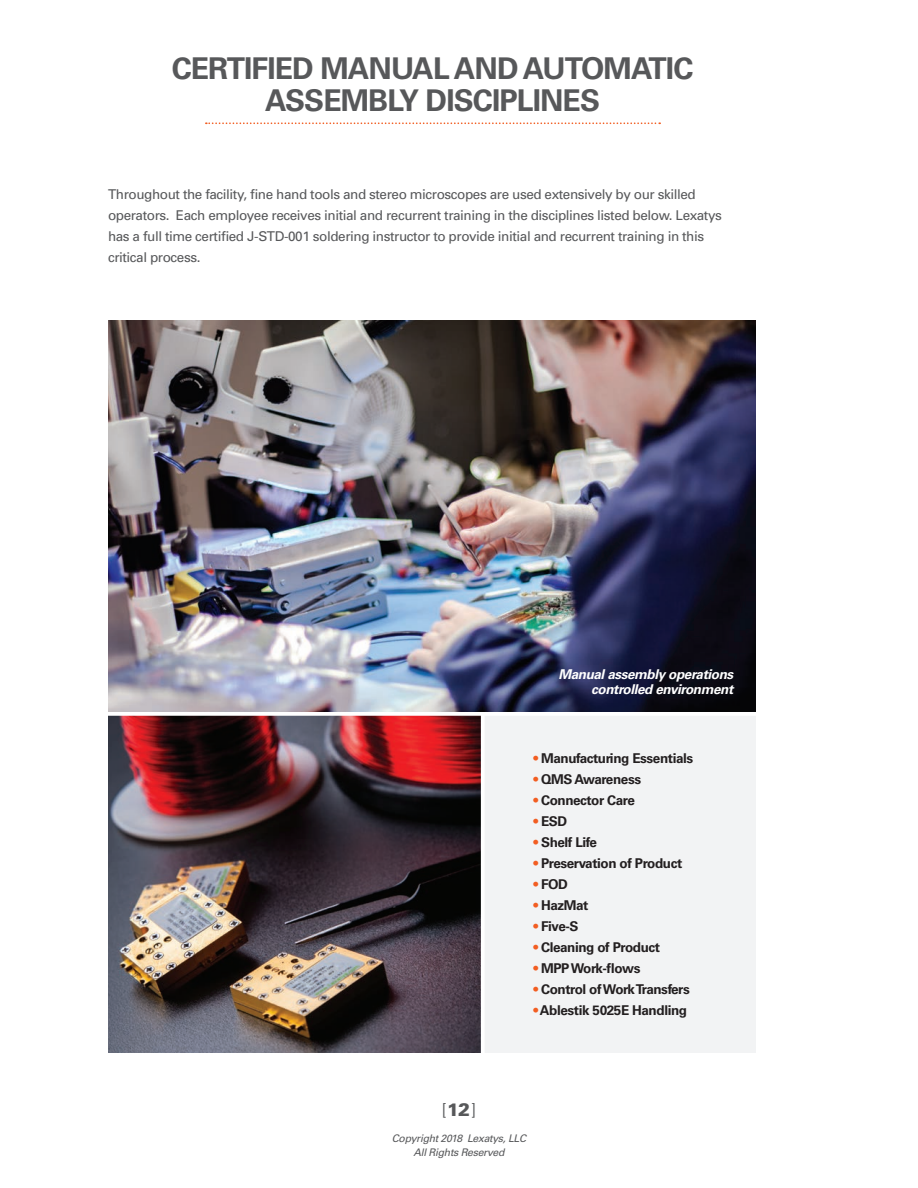
<style>
.page{position:relative;width:918px;height:1188px;background:#fff}
.page>*{position:absolute;margin:0;border:0;box-sizing:border-box;transform-origin:0 0}
.t1{font:700 30px/31.5px "Univers CE";letter-spacing:-.03em;color:#57585a;text-align:center}
.t2{font:300 18px "Univers";color:#57585a}
.t3{font:13.5px/21px "Univers";letter-spacing:-.03em;color:#57585a}
.t4{font:700 13.5px "Univers CE";letter-spacing:-.03em;color:#231f20}
.t5{font:italic 700 13.5px/15px "Univers CE";letter-spacing:-.03em;color:#fff;text-align:right}
.t6{font:italic 10.5px/13.5px "Univers CE";letter-spacing:-.03em;color:#57585a;text-align:center}
.s1{color:#f25d21}
.s2{font-weight:900}
</style>
<div class="page">
<div style="left:401px;top:700px;width:355px;height:353px;background:#f2f3f4"></div>
<svg style="left:206px;top:122px;width:454px;height:2px"></svg>
<img style="left:108px;top:321px;width:648px;height:391px">
<img style="left:108px;top:716px;width:373px;height:337px">
<hr style="left:102px;top:712px;width:662px;height:4px;background:#fff">
<hr style="left:481px;top:714px;width:4px;height:346px;background:#fff">
<h1 class="t1" style="left:172px;top:54px;width:523px">CERTIFIED MANUAL AND AUTOMATIC<br>ASSEMBLY DISCIPLINES</h1>
<p class="t3" style="left:108px;top:184px;width:615px">Throughout the facility, fine hand tools and stereo microscopes are used extensively by our skilled operators. Each employee receives initial and recurrent training in the disciplines listed below. Lexatys has a full time certified J-STD-001 soldering instructor to provide initial and recurrent training in this critical process.</p>
<p class="t5" style="left:558px;top:667px;width:176px">Manual assembly operations controlled environment</p>
<p class="t4" style="left:533px;top:750px;width:161px"><span class="s1">•</span> Manufacturing Essentials</p>
<p class="t4" style="left:533px;top:772px;width:109px"><span class="s1">•</span> QMS Awareness</p>
<p class="t4" style="left:533px;top:793px;width:103px"><span class="s1">•</span> Connector Care</p>
<p class="t4" style="left:533px;top:814px;width:35px"><span class="s1">•</span> ESD</p>
<p class="t4" style="left:533px;top:835px;width:65px"><span class="s1">•</span> Shelf Life</p>
<p class="t4" style="left:533px;top:856px;width:151px"><span class="s1">•</span> Preservation of Product</p>
<p class="t4" style="left:533px;top:877px;width:36px"><span class="s1">•</span> FOD</p>
<p class="t4" style="left:533px;top:898px;width:57px"><span class="s1">•</span> HazMat</p>
<p class="t4" style="left:533px;top:919px;width:47px"><span class="s1">•</span> Five-S</p>
<p class="t4" style="left:533px;top:940px;width:128px"><span class="s1">•</span> Cleaning of Product</p>
<p class="t4" style="left:533px;top:961px;width:109px"><span class="s1">•</span> MPP Work-flows</p>
<p class="t4" style="left:533px;top:982px;width:158px"><span class="s1">•</span> Control of Work Transfers</p>
<p class="t4" style="left:533px;top:1003px;width:155px"><span class="s1">•</span> Ablestik 5025E Handling</p>
<h2 class="t2" style="left:442px;top:1099px;width:36px">[<span class="s2">12</span>]</h2>
<p class="t6" style="left:392px;top:1132px;width:136px">Copyright 2018 Lexatys, LLC<br>All Rights Reserved</p>
</div>
